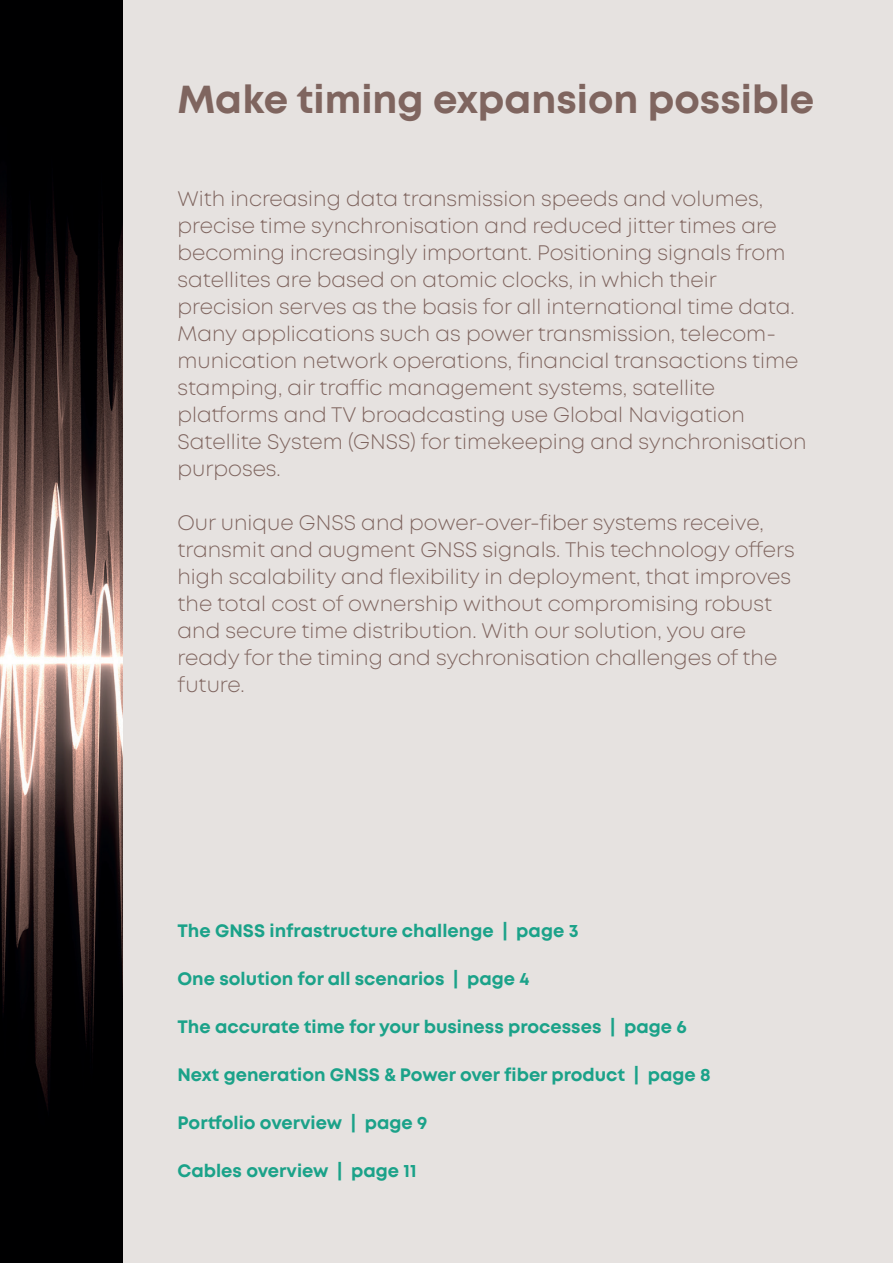
<style>
.page{position:relative;width:893px;height:1263px;background:#e6e2e0}
.page>*{position:absolute;margin:0;border:0;box-sizing:border-box;transform-origin:0 0}
.INHALT_Headline{font:700 39px "Mont";color:#7f655f}
.INHALT_Copytext{font:300 21px/27px "Mont";color:#7f655f}
.INHALT_Hervorhebung{font:700 18px "Mont";color:#1ba289}
</style>
<div class="page">
<img style="left:0;top:0;width:123px;height:1263px">
<p class="INHALT_Headline" style="left:178px;top:74px;width:638px">Make timing expansion possible</p>
<p class="INHALT_Copytext" style="left:178px;top:185px;width:631px">With increasing data transmission speeds and volumes, precise time synchronisation and reduced jitter times are becoming increasingly important. Positioning signals from satellites are based on atomic clocks, in which their precision serves as the basis for all international time data.<br>Many applications such as power transmission, telecom&shy;munication network operations, financial transactions time stamping, air traffic management systems, satellite platforms and TV broadcasting use Global Navigation Satellite System (GNSS) for timekeeping and synchronisation purposes.</p>
<p class="INHALT_Copytext" style="left:178px;top:509px;width:619px">Our unique GNSS and power-over-fiber systems receive, transmit and augment GNSS signals. This technology offers high scalability and flexibility in deployment, that improves the total cost of ownership without compromising robust and secure time distribution. With our solution, you are ready for the timing and sychronisation challenges of the future.</p>
<p class="INHALT_Hervorhebung" style="left:178px;top:919px;width:403px">The GNSS infrastructure challenge | page 3</p>
<p class="INHALT_Hervorhebung" style="left:178px;top:967px;width:353px">One solution for all scenarios | page 4</p>
<p class="INHALT_Hervorhebung" style="left:178px;top:1015px;width:511px">The accurate time for your business processes | page 6</p>
<p class="INHALT_Hervorhebung" style="left:178px;top:1063px;width:535px">Next generation GNSS &amp; Power over fiber product | page 8</p>
<p class="INHALT_Hervorhebung" style="left:178px;top:1111px;width:251px">Portfolio overview | page 9</p>
<p class="INHALT_Hervorhebung" style="left:178px;top:1159px;width:240px">Cables overview | page 11</p>
</div>
